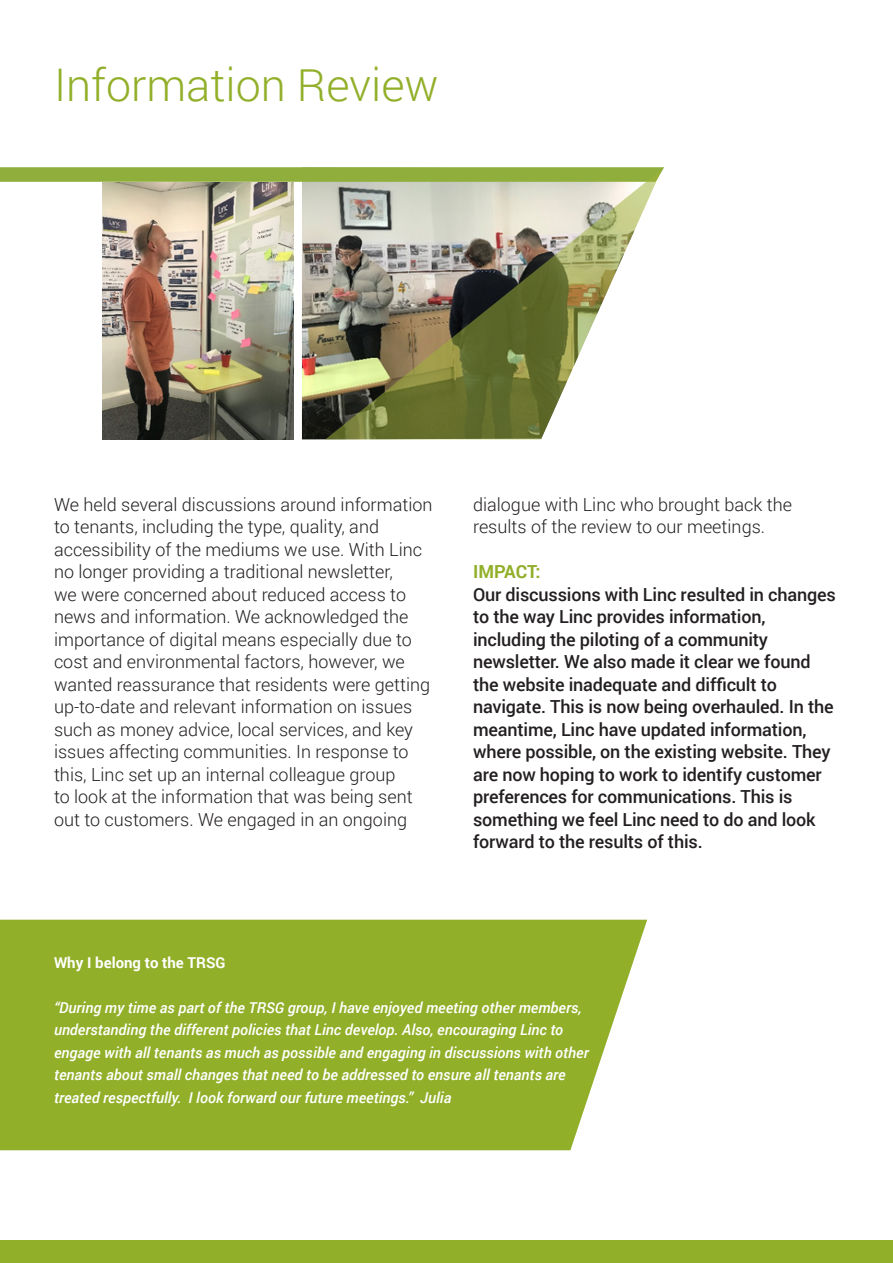
<style>
.page{position:relative;width:893px;height:1263px;background:#fff}
.page>*{position:absolute;margin:0;border:0;box-sizing:border-box;transform-origin:0 0}
.t1{font:300 45px "Roboto";color:#92af2a}
.t2{font:300 18px/22.5px "Roboto";color:#231f20}
.t3{font:500 18px/22.5px "Roboto";letter-spacing:-.01em;color:#231f20}
.t4{font:700 18px "Roboto";color:#92af2a}
.t5{font:italic 500 15px/22.5px "Roboto";color:#fff}
.t6{font:700 15px "Roboto";color:#fff}
</style>
<div class="page">
<div style="left:0;top:1241px;width:893px;height:22px;background:#92af2a"></div>
<img style="left:102px;top:182px;width:191px;height:258px">
<img style="left:302px;top:182px;width:23px;height:257px">
<svg style="left:0;top:167px;width:664px;height:15px"></svg>
<img style="left:325px;top:169px;width:337px;height:270px">
<div style="left:0;top:920px;width:647px;height:230px;background:#92af2a"></div>
<p class="t1" style="left:54px;top:54px;width:386px">Information Review</p>
<p class="t2" style="left:54px;top:493px;width:380px">We held several discussions around information to tenants, including the type, quality, and accessibility of the mediums we use. With Linc no longer providing a traditional newsletter,<br>we were concerned about reduced access to news and information. We acknowledged the importance of digital means especially due to cost and environmental factors, however, we wanted reassurance that residents were getting up-to-date and relevant information on issues such as money advice, local services, and key issues affecting communities. In response to this, Linc set up an internal colleague group<br>to look at the information that was being sent out to customers. We engaged in an ongoing</p>
<p class="t2" style="left:473px;top:493px;width:320px">dialogue with Linc who brought back the results of the review to our meetings.</p>
<p class="t4" style="left:473px;top:559px;width:69px">IMPACT:</p>
<p class="t3" style="left:473px;top:583px;width:364px">Our discussions with Linc resulted in changes to the way Linc provides information, including the piloting of a community newsletter. We also made it clear we found the website inadequate and difficult to navigate. This is now being overhauled. In the meantime, Linc have updated information, where possible, on the existing website. They are now hoping to work to identify customer preferences for communications. This is something we feel Linc need to do and look forward to the results of this.</p>
<p class="t6" style="left:54px;top:952px;width:173px">Why I belong to the TRSG</p>
<p class="t5" style="left:54px;top:996px;width:536px">“During my time as part of the TRSG group, I have enjoyed meeting other members, understanding the different policies that Linc develop. Also, encouraging Linc to engage with all tenants as much as possible and engaging in discussions with other tenants about small changes that need to be addressed to ensure all tenants are treated respectfully. I look forward our future meetings.” Julia</p>
</div>
